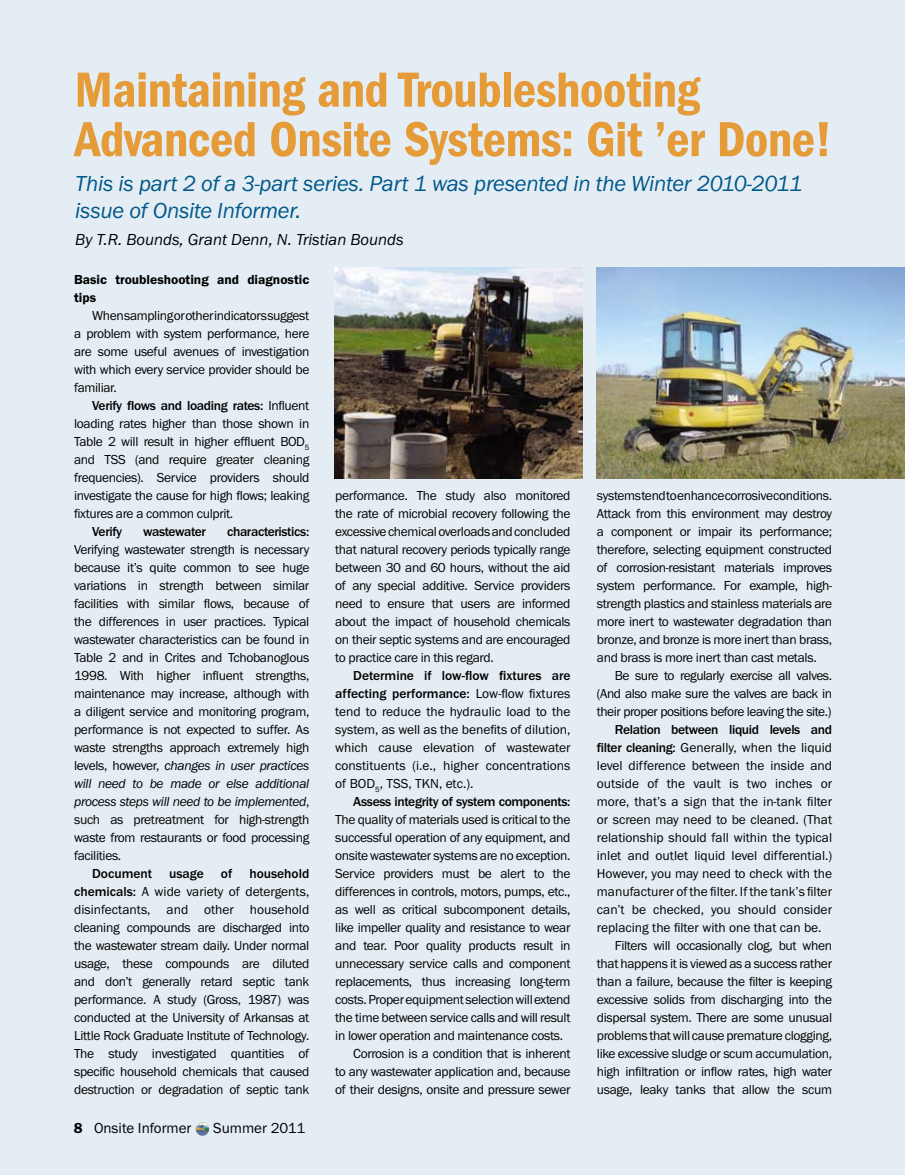
<style>
.page{position:relative;width:905px;height:1175px;background:#fff}
.page>*{position:absolute;margin:0;border:0;box-sizing:border-box;transform-origin:0 0}
.t1{font:600 condensed 51px/49.5px "Franklin Gothic";letter-spacing:-.01em;color:#e59b38}
.t2{font:italic 22.5px/27px "Franklin Gothic Itc T";letter-spacing:-.01em;color:#00588a}
.t3{font:italic 16.5px "Franklin Gothic Itc T";color:#000}
.t4{font:15px "Franklin Gothic Itc T";color:#000}
.t5{font:13.5px/18px "Franklin Gothic Itc T";letter-spacing:-.025em;color:#000;text-align:justify}
.t6{font:13.5px "Franklin Gothic Itc T";color:#000}
.t7{font:500 13.5px "Franklin Gothic Itc T";letter-spacing:-.025em;color:#000}
.t8{font:600 13.5px/18px "Franklin Gothic Itc T";color:#000}
.t9{font:500 13.5px "Franklin Gothic Itc T";color:#000}
.s1{font-weight:500}
.s2{font-style:italic}
.s3{font-weight:600}
</style>
<div class="page">
<div style="left:0;top:0;width:904px;height:1174px;background:#e4edf3"></div>
<img style="left:195px;top:1122px;width:14px;height:13px">
<img style="left:597px;top:268px;width:307px;height:210px">
<img style="left:334px;top:268px;width:248px;height:210px">
<h1 class="t1" style="left:74px;top:65px;width:759px">Maintaining and Troubleshooting<br>Advanced Onsite Systems: Git ’er Done!</h1>
<h2 class="t2" style="left:75px;top:170px;width:728px">This is part 2 of a 3-part series. Part 1 was presented in the Winter 2010-2011 issue of Onsite Informer.</h2>
<p class="t3" style="left:75px;top:230px;width:330px">By T.R. Bounds, Grant Denn, N. Tristian Bounds</p>
<p class="t8" style="left:74px;top:270px;width:237px">Basic troubleshooting and diagnostic tips</p>
<p class="t5" style="left:74px;top:306px;width:237px;text-indent:18px">When sampling or other indicators suggest a problem with system performance, here are some useful avenues of investigation with which every service provider should be familiar.</p>
<p class="t5" style="left:74px;top:396px;width:237px;text-indent:18px"><span class="s1">Verify flows and loading rates:</span> Influent loading rates higher than those shown in Table 2 will result in higher effluent BOD<sub>5 </sub>and TSS (and require greater cleaning frequencies). Service providers should investigate the cause for high flows; leaking fixtures are a common culprit.</p>
<p class="t7" style="left:92px;top:523px;width:32px">Verify</p>
<p class="t7" style="left:143px;top:523px;width:64px">wastewater</p>
<p class="t7" style="left:227px;top:523px;width:84px">characteristics:</p>
<p class="t5" style="left:74px;top:540px;width:237px">Verifying wastewater strength is necessary because it’s quite common to see huge variations in strength between similar facilities with similar flows, because of the differences in user practices. Typical wastewater characteristics can be found in Table 2 and in Crites and Tchobanoglous 1998. With higher influent strengths, maintenance may increase, although with a diligent service and monitoring program, performance is not expected to suffer. As waste strengths approach extremely high levels, however, <span class="s2">changes in user practices will need to be made or else additional process steps will need to be implemented</span>, such as pretreatment for high-strength waste from restaurants or food processing facilities.</p>
<p class="t9" style="left:92px;top:865px;width:62px">Document</p>
<p class="t7" style="left:169px;top:865px;width:36px">usage</p>
<p class="t7" style="left:221px;top:865px;width:13px">of</p>
<p class="t5" style="left:74px;top:864px;width:237px;text-indent:175px"><span class="s1">household chemicals:</span> A wide variety of detergents, disinfectants, and other household cleaning compounds are discharged into the wastewater stream daily. Under normal usage, these compounds are diluted and don’t generally retard septic tank performance. A study (Gross, 1987) was conducted at the University of Arkansas at Little Rock Graduate Institute of Technology.<br>The study investigated quantities of specific household chemicals that caused destruction or degradation of septic tank</p>
<p class="t4" style="left:74px;top:1119px;width:119px"><span class="s3">8</span> Onsite Informer</p>
<p class="t4" style="left:213px;top:1119px;width:93px">Summer 2011</p>
<p class="t5" style="left:335px;top:486px;width:237px">performance. The study also monitored the rate of microbial recovery following the excessive chemical overloads and concluded that natural recovery periods typically range between 30 and 60 hours, without the aid of any special additive. Service providers need to ensure that users are informed about the impact of household chemicals on their septic systems and are encouraged to practice care in this regard.</p>
<p class="t5" style="left:335px;top:666px;width:237px;text-indent:18px"><span class="s1">Determine if low-flow fixtures are affecting performance:</span> Low-flow fixtures tend to reduce the hydraulic load to the system, as well as the benefits of dilution, which cause elevation of wastewater constituents (i.e., higher concentrations of BOD<sub>5</sub>, TSS, TKN, etc.).</p>
<p class="t7" style="left:353px;top:793px;width:219px">Assess integrity of system components:</p>
<p class="t5" style="left:335px;top:810px;width:237px">The quality of materials used is critical to the</p>
<p class="t5" style="left:335px;top:828px;width:237px">successful operation of any equipment, and</p>
<p class="t5" style="left:335px;top:846px;width:237px">onsite wastewater systems are no exception.</p>
<p class="t5" style="left:335px;top:864px;width:237px">Service providers must be alert to the</p>
<p class="t5" style="left:335px;top:882px;width:237px">differences in controls, motors, pumps, etc.,</p>
<p class="t5" style="left:335px;top:900px;width:237px">as well as critical subcomponent details,</p>
<p class="t5" style="left:335px;top:918px;width:237px">like impeller quality and resistance to wear</p>
<p class="t5" style="left:335px;top:936px;width:237px">and tear. Poor quality products result in</p>
<p class="t5" style="left:335px;top:954px;width:237px">unnecessary service calls and component</p>
<p class="t5" style="left:335px;top:972px;width:237px">replacements, thus increasing long-term</p>
<p class="t5" style="left:335px;top:990px;width:237px">costs. Proper equipment selection will extend</p>
<p class="t5" style="left:335px;top:1008px;width:237px">the time between service calls and will result</p>
<p class="t5" style="left:335px;top:1026px;width:229px">in lower operation and maintenance costs.</p>
<p class="t5" style="left:353px;top:1044px;width:219px">Corrosion is a condition that is inherent</p>
<p class="t5" style="left:335px;top:1062px;width:237px">to any wastewater application and, because</p>
<p class="t5" style="left:335px;top:1080px;width:237px">of their designs, onsite and pressure sewer</p>
<p class="t5" style="left:597px;top:486px;width:237px">systems tend to enhance corrosive conditions.<br>Attack from this environment may destroy a component or impair its performance; therefore, selecting equipment constructed of corrosion-resistant materials improves system performance. For example, high&shy;strength plastics and stainless materials are more inert to wastewater degradation than bronze, and bronze is more inert than brass, and brass is more inert than cast metals.</p>
<p class="t5" style="left:597px;top:666px;width:237px;text-indent:18px">Be sure to regularly exercise all valves. (And also make sure the valves are back in their proper positions before leaving the site.)</p>
<p class="t7" style="left:615px;top:721px;width:219px">Relation between liquid levels and</p>
<p class="t6" style="left:597px;top:739px;width:237px"><span class="s1">filter cleaning:</span> Generally, when the liquid</p>
<p class="t6" style="left:597px;top:757px;width:237px">level difference between the inside and</p>
<p class="t6" style="left:597px;top:775px;width:237px">outside of the vault is two inches or</p>
<p class="t6" style="left:597px;top:793px;width:237px">more, that’s a sign that the in-tank filter</p>
<p class="t6" style="left:597px;top:811px;width:237px">or screen may need to be cleaned. (That</p>
<p class="t6" style="left:597px;top:829px;width:237px">relationship should fall within the typical</p>
<p class="t6" style="left:597px;top:847px;width:237px">inlet and outlet liquid level differential.)</p>
<p class="t6" style="left:597px;top:865px;width:237px">However, you may need to check with the</p>
<p class="t6" style="left:597px;top:883px;width:237px">manufacturer of the filter. If the tank’s filter</p>
<p class="t6" style="left:597px;top:901px;width:237px">can’t be checked, you should consider</p>
<p class="t6" style="left:597px;top:919px;width:226px">replacing the filter with one that can be.</p>
<p class="t5" style="left:615px;top:936px;width:219px">Filters will occasionally clog, but when</p>
<p class="t5" style="left:597px;top:954px;width:237px">that happens it is viewed as a success rather</p>
<p class="t5" style="left:597px;top:972px;width:237px">than a failure, because the filter is keeping</p>
<p class="t5" style="left:597px;top:990px;width:237px">excessive solids from discharging into the</p>
<p class="t5" style="left:597px;top:1008px;width:237px">dispersal system. There are some unusual</p>
<p class="t5" style="left:597px;top:1026px;width:237px">problems that will cause premature clogging,</p>
<p class="t5" style="left:597px;top:1044px;width:237px">like excessive sludge or scum accumulation,</p>
<p class="t5" style="left:597px;top:1062px;width:237px">high infiltration or inflow rates, high water</p>
<p class="t5" style="left:597px;top:1080px;width:237px">usage, leaky tanks that allow the scum</p>
</div>
